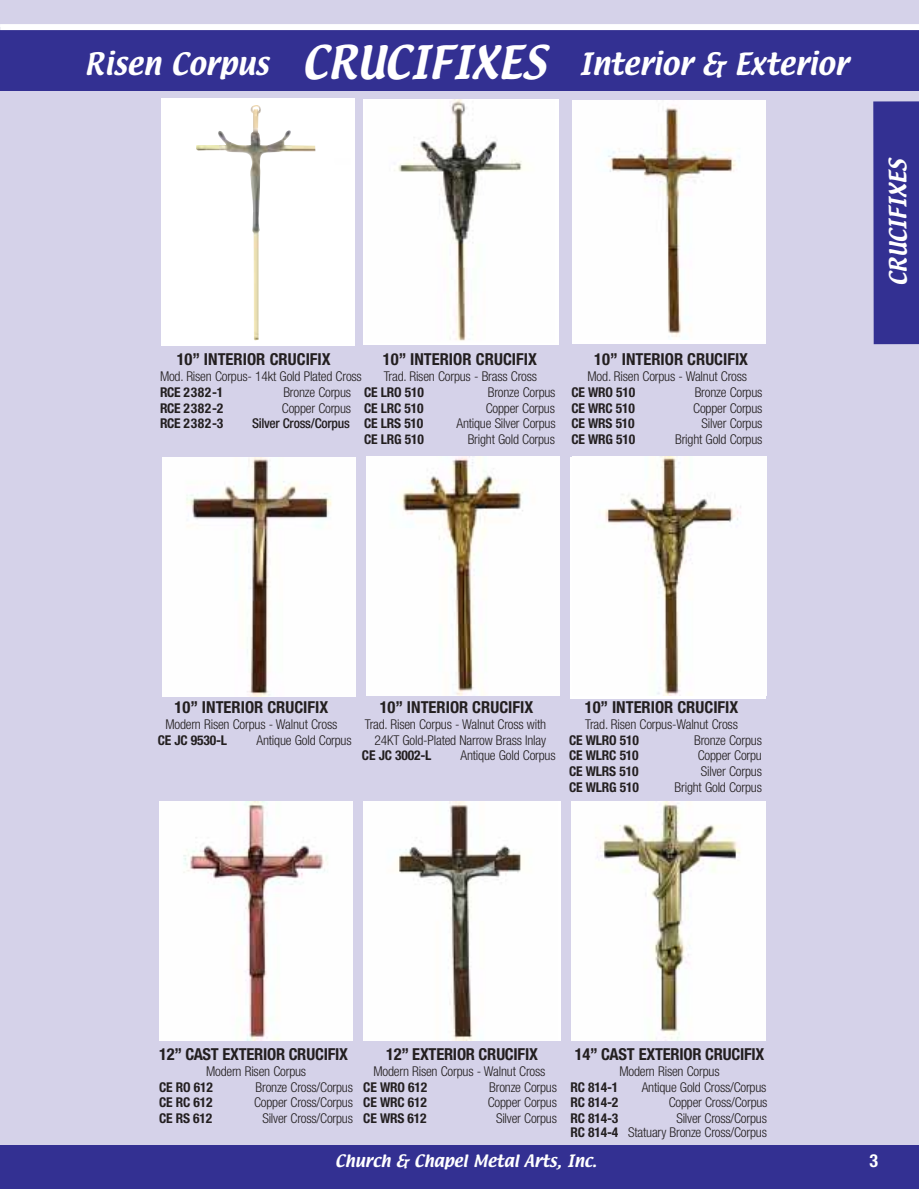
<style>
.page{position:relative;width:919px;height:1189px;background:#fff}
.page>*{position:absolute;margin:0;border:0;box-sizing:border-box;transform-origin:0 0}
.t1{font:27px "Textile";color:#fff}
.t2{font:21px "Textile";color:#fff}
.t3{font:700 condensed 18px "Helvetica Neue";color:#fff}
.t4{font:700 condensed 16.5px "Helvetica Neue";color:#231f20}
.t5{font:15px "Textile";color:#fff}
.t6{font:300 condensed 13.5px/14.2px "Helvetica Neue";letter-spacing:-.015em;color:#231f20;text-align:right}
.t7{font:700 condensed 13.5px "Helvetica Neue";letter-spacing:-.015em;color:#231f20}
.t8{font:500 condensed 13.5px "Helvetica Neue";letter-spacing:-.015em;color:#231f20}
.s1{font-size:40.5px}
.s2{font-weight:700}
</style>
<div class="page">
<div style="left:0;top:0;width:918px;height:1188px;background:#d5d2e9"></div>
<div style="left:0;top:27px;width:918px;height:64px;background:#333092"></div>
<div style="left:872px;top:101px;width:46px;height:243px;background:#333092"></div>
<div style="left:0;top:24px;width:918px;height:6px;background:#fff"></div>
<div style="left:0;top:1144px;width:918px;height:44px;background:#333092"></div>
<div style="left:161px;top:98px;width:193px;height:247px;background:#fff"></div>
<img style="left:196px;top:105px;width:120px;height:235px">
<div style="left:363px;top:99px;width:196px;height:246px;background:#fff"></div>
<img style="left:394px;top:99px;width:129px;height:242px">
<img style="left:571px;top:801px;width:193px;height:239px">
<img style="left:162px;top:457px;width:193px;height:239px">
<img style="left:366px;top:456px;width:193px;height:239px">
<img style="left:159px;top:801px;width:194px;height:239px">
<img style="left:363px;top:801px;width:194px;height:239px">
<div style="left:570px;top:456px;width:196px;height:242px;background:#fff"></div>
<img style="left:603px;top:456px;width:138px;height:239px">
<div style="left:572px;top:100px;width:193px;height:244px;background:#fff"></div>
<img style="left:607px;top:107px;width:133px;height:230px">
<p class="t1" style="left:85px;top:52px;width:764px">Risen Corpus <span class="s1">CRUCIFIXES</span> Interior &amp; Exterior</p>
<p class="t4" style="left:177px;top:353px;width:155px">10” INTERIOR CRUCIFIX</p>
<p class="t4" style="left:383px;top:353px;width:155px">10” INTERIOR CRUCIFIX</p>
<p class="t4" style="left:594px;top:353px;width:155px">10” INTERIOR CRUCIFIX</p>
<p class="t6" style="left:160px;top:370px;width:203px">Mod. Risen Corpus- 14kt Gold Plated Cross</p>
<p class="t6" style="left:383px;top:370px;width:155px">Trad. Risen Corpus - Brass Cross</p>
<p class="t6" style="left:587px;top:370px;width:161px">Mod. Risen Corpus - Walnut Cross</p>
<p class="t7" style="left:160px;top:387px;width:65px">RCE 2382-1</p>
<p class="t6" style="left:283px;top:386px;width:142px">Bronze Corpus <span class="s2">CE LRO 510</span></p>
<p class="t6" style="left:487px;top:386px;width:149px">Bronze Corpus <span class="s2">CE WRO 510</span></p>
<p class="t6" style="left:694px;top:386px;width:69px">Bronze Corpus</p>
<p class="t7" style="left:160px;top:403px;width:65px">RCE 2382-2</p>
<p class="t6" style="left:282px;top:402px;width:143px">Copper Corpus <span class="s2">CE LRC 510</span></p>
<p class="t6" style="left:485px;top:402px;width:151px">Copper Corpus <span class="s2">CE WRC 510</span></p>
<p class="t6" style="left:693px;top:402px;width:71px">Copper Corpus</p>
<p class="t7" style="left:160px;top:418px;width:65px">RCE 2382-3</p>
<p class="t8" style="left:252px;top:418px;width:173px">Silver Cross/Corpus <span class="s2">CE LRS 510</span></p>
<p class="t6" style="left:456px;top:417px;width:180px">Antique Silver Corpus <span class="s2">CE WRS 510</span></p>
<p class="t6" style="left:701px;top:417px;width:62px">Silver Corpus</p>
<p class="t7" style="left:364px;top:434px;width:61px">CE LRG 510</p>
<p class="t6" style="left:467px;top:433px;width:169px">Bright Gold Corpus <span class="s2">CE WRG 510</span></p>
<p class="t6" style="left:675px;top:433px;width:89px">Bright Gold Corpus</p>
<p class="t2" style="left:888px;top:286px;width:128px;rotate:-90deg">CRUCIFIXES</p>
<p class="t4" style="left:174px;top:701px;width:155px">10” INTERIOR CRUCIFIX</p>
<p class="t4" style="left:379px;top:701px;width:155px">10” INTERIOR CRUCIFIX</p>
<p class="t4" style="left:584px;top:701px;width:155px">10” INTERIOR CRUCIFIX</p>
<p class="t6" style="left:165px;top:718px;width:173px">Modern Risen Corpus - Walnut Cross</p>
<p class="t6" style="left:365px;top:718px;width:183px">Trad. Risen Corpus - Walnut Cross with</p>
<p class="t6" style="left:585px;top:718px;width:154px">Trad. Risen Corpus-Walnut Cross</p>
<p class="t7" style="left:158px;top:735px;width:71px">CE JC 9530-L</p>
<p class="t6" style="left:256px;top:733px;width:97px">Antique Gold Corpus</p>
<p class="t6" style="left:374px;top:733px;width:173px">24KT Gold-Plated Narrow Brass Inlay</p>
<p class="t7" style="left:569px;top:735px;width:71px">CE WLRO 510</p>
<p class="t6" style="left:694px;top:733px;width:69px">Bronze Corpus</p>
<p class="t7" style="left:362px;top:750px;width:71px">CE JC 3002-L</p>
<p class="t6" style="left:460px;top:749px;width:180px">Antique Gold Corpus <span class="s2">CE WLRC 510</span></p>
<p class="t6" style="left:697px;top:749px;width:66px">Copper Corpu</p>
<p class="t7" style="left:569px;top:766px;width:71px">CE WLRS 510</p>
<p class="t6" style="left:700px;top:765px;width:62px">Silver Corpus</p>
<p class="t7" style="left:569px;top:782px;width:71px">CE WLRG 510</p>
<p class="t6" style="left:674px;top:781px;width:89px">Bright Gold Corpus</p>
<p class="t4" style="left:159px;top:1047px;width:190px">12” CAST EXTERIOR CRUCIFIX</p>
<p class="t4" style="left:386px;top:1047px;width:153px">12” EXTERIOR CRUCIFIX</p>
<p class="t4" style="left:574px;top:1047px;width:191px">14” CAST EXTERIOR CRUCIFIX</p>
<p class="t6" style="left:206px;top:1064px;width:102px">Modern Risen Corpus</p>
<p class="t6" style="left:373px;top:1064px;width:173px">Modern Risen Corpus - Walnut Cross</p>
<p class="t6" style="left:619px;top:1064px;width:102px">Modern Risen Corpus</p>
<p class="t7" style="left:159px;top:1081px;width:55px">CE RO 612</p>
<p class="t6" style="left:255px;top:1080px;width:173px">Bronze Cross/Corpus <span class="s2">CE WRO 612</span></p>
<p class="t6" style="left:489px;top:1080px;width:130px">Bronze Corpus <span class="s2">RC 814-1</span></p>
<p class="t6" style="left:641px;top:1080px;width:126px">Antique Gold Cross/Corpus</p>
<p class="t7" style="left:159px;top:1097px;width:55px">CE RC 612</p>
<p class="t6" style="left:254px;top:1096px;width:174px">Copper Cross/Corpus <span class="s2">CE WRC 612</span></p>
<p class="t6" style="left:487px;top:1096px;width:132px">Copper Corpus <span class="s2">RC 814-2</span></p>
<p class="t6" style="left:668px;top:1096px;width:100px">Copper Cross/Corpus</p>
<p class="t7" style="left:159px;top:1113px;width:55px">CE RS 612</p>
<p class="t6" style="left:262px;top:1111px;width:166px">Silver Cross/Corpus <span class="s2">CE WRS 612</span></p>
<p class="t6" style="left:496px;top:1111px;width:124px">Silver Corpus <span class="s2">RC 814-3</span></p>
<p class="t6" style="left:570px;top:1111px;width:198px">Silver Cross/Corpus<br><span class="s2">RC 814-4</span> Statuary Bronze Cross/Corpus</p>
<p class="t5" style="left:335px;top:1154px;width:263px">Church &amp; Chapel Metal Arts, Inc.</p>
<p class="t3" style="left:869px;top:1153px;width:10px">3</p>
</div>
